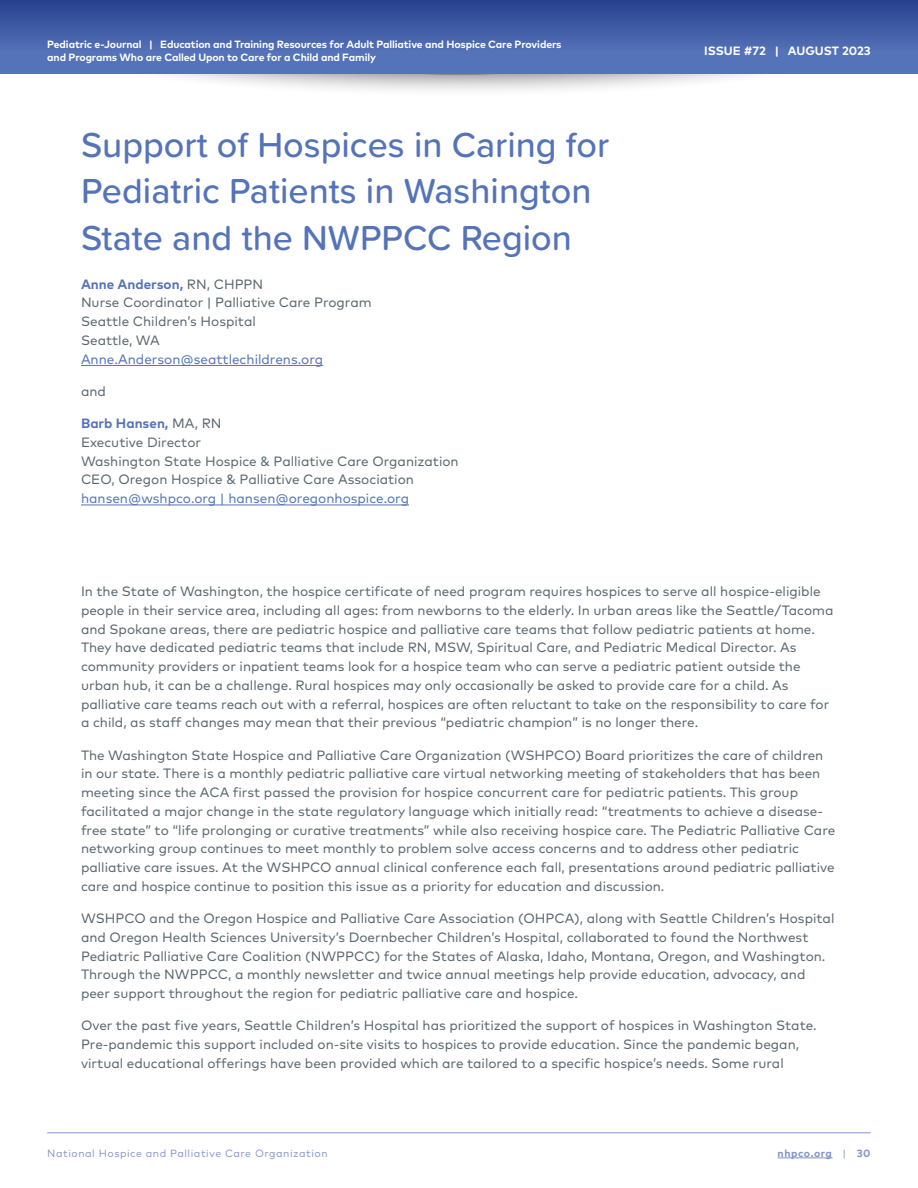
<style>
.page{position:relative;width:918px;height:1188px;background:#fff}
.page>*{position:absolute;margin:0;border:0;box-sizing:border-box;transform-origin:0 0}
.t1{font:500 36px/46.5px "Proxima Soft";color:#5573b8}
.t2{font:13.5px/18.8px "Mark Pro";color:#596770}
.t3{font:13.5px "Mark Pro";color:#5573b8}
.t4{font:700 12px "Mark Pro";color:#fff}
.t5{font:700 10.5px/12.6px "Mark Pro";letter-spacing:-.01em;color:#fff}
.t6{font:10.5px "Mark Pro";letter-spacing:.05em;color:#8392c9}
.t7{font:700 10.5px "Mark Pro";letter-spacing:.05em;color:#8392c9}
.s1{font-weight:700;color:#5573b8}
.s2{font-weight:400}
</style>
<div class="page">
<div style="left:60px;top:0;width:798px;height:97px;background:#231f20;opacity:.75"></div>
<div style="left:0;top:0;width:918px;height:74px;background:#5573b8"></div>
<div style="left:0;top:0;width:918px;height:51px;background:linear-gradient(to bottom,#28408e,#5371b7)"></div>
<hr style="left:778px;top:1158px;width:55px;height:1px;background:#8392c9">
<hr style="left:47px;top:1133px;width:824px;height:1px;background:#8392c9">
<hr style="left:81px;top:365px;width:242px;height:1px;background:#5573b8">
<hr style="left:81px;top:504px;width:328px;height:1px;background:#5573b8">
<p class="t5" style="left:47px;top:38px;width:516px">Pediatric e-Journal | Education and Training Resources for Adult Palliative and Hospice Care Providers and Programs Who are Called Upon to Care for a Child and Family</p>
<h1 class="t1" style="left:81px;top:120px;width:530px">Support of Hospices in Caring for<br>Pediatric Patients in Washington<br>State and the NWPPCC Region</h1>
<p class="t2" style="left:81px;top:273px;width:292px"><span class="s1">Anne Anderson,</span> RN, CHPPN<br>Nurse Coordinator | Palliative Care Program<br>Seattle Children’s Hospital<br>Seattle, WA</p>
<p class="t3" style="left:81px;top:349px;width:244px">Anne.Anderson@seattlechildrens.org</p>
<p class="t2" style="left:81px;top:381px;width:26px">and</p>
<p class="t2" style="left:81px;top:413px;width:379px"><span class="s1">Barb Hansen,</span> MA, RN<br>Executive Director<br>Washington State Hospice &amp; Palliative Care Organization CEO, Oregon Hospice &amp; Palliative Care Association</p>
<p class="t3" style="left:81px;top:488px;width:330px">hansen@wshpco.org | hansen@oregonhospice.org</p>
<p class="t4" style="left:704px;top:42px;width:168px">ISSUE #72 | AUGUST 2023</p>
<p class="t2" style="left:81px;top:581px;width:754px">In the State of Washington, the hospice certificate of need program requires hospices to serve all hospice-eligible people in their service area, including all ages: from newborns to the elderly. In urban areas like the Seattle/Tacoma and Spokane areas, there are pediatric hospice and palliative care teams that follow pediatric patients at home.<br>They have dedicated pediatric teams that include RN, MSW, Spiritual Care, and Pediatric Medical Director. As community providers or inpatient teams look for a hospice team who can serve a pediatric patient outside the urban hub, it can be a challenge. Rural hospices may only occasionally be asked to provide care for a child. As palliative care teams reach out with a referral, hospices are often reluctant to take on the responsibility to care for a child, as staff changes may mean that their previous “pediatric champion” is no longer there.</p>
<p class="t2" style="left:81px;top:744px;width:756px">The Washington State Hospice and Palliative Care Organization (WSHPCO) Board prioritizes the care of children in our state. There is a monthly pediatric palliative care virtual networking meeting of stakeholders that has been meeting since the ACA first passed the provision for hospice concurrent care for pediatric patients. This group facilitated a major change in the state regulatory language which initially read: “treatments to achieve a disease&shy;free state” to “life prolonging or curative treatments” while also receiving hospice care. The Pediatric Palliative Care networking group continues to meet monthly to problem solve access concerns and to address other pediatric palliative care issues. At the WSHPCO annual clinical conference each fall, presentations around pediatric palliative care and hospice continue to position this issue as a priority for education and discussion.</p>
<p class="t2" style="left:81px;top:908px;width:755px">WSHPCO and the Oregon Hospice and Palliative Care Association (OHPCA), along with Seattle Children’s Hospital and Oregon Health Sciences University’s Doernbecher Children’s Hospital, collaborated to found the Northwest Pediatric Palliative Care Coalition (NWPPCC) for the States of Alaska, Idaho, Montana, Oregon, and Washington.<br>Through the NWPPCC, a monthly newsletter and twice annual meetings help provide education, advocacy, and peer support throughout the region for pediatric palliative care and hospice.</p>
<p class="t2" style="left:81px;top:1015px;width:737px">Over the past five years, Seattle Children’s Hospital has prioritized the support of hospices in Washington State.<br>Pre-pandemic this support included on-site visits to hospices to provide education. Since the pandemic began, virtual educational offerings have been provided which are tailored to a specific hospice’s needs. Some rural</p>
<p class="t6" style="left:47px;top:1145px;width:282px">National Hospice and Palliative Care Organization</p>
<p class="t7" style="left:778px;top:1145px;width:95px">nhpco.org <span class="s2">|</span> 30</p>
</div>
